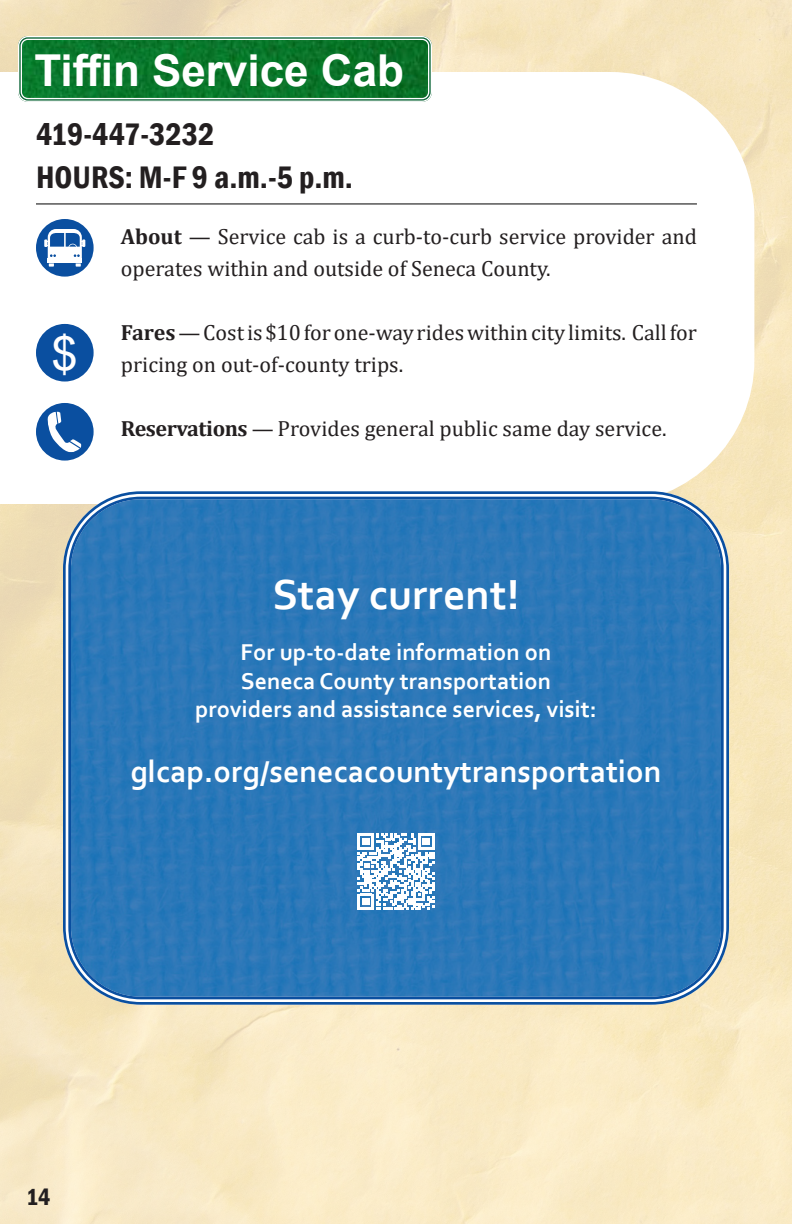
<style>
.page{position:relative;width:792px;height:1224px;background:#fff}
.page>*{position:absolute;margin:0;border:0;box-sizing:border-box;transform-origin:0 0}
.t1{font:47.6px "Arial";color:#fff}
.t2{font:700 44px "Arial";color:#fff}
.t3{font:700 44px "Corbel";color:#fff}
.t4{font:700 32px "Corbel";color:#fff}
.t5{font:600 condensed 32px "Franklin Gothic";color:#231f20}
.t6{font:700 24px/28.8px "Corbel";color:#fff;text-align:center}
.t7{font:600 condensed 24px "Franklin Gothic";color:#231f20}
.t8{font:22px/32px "Cambria";color:#231f20}
.s1{font-weight:700}
</style>
<div class="page">
<svg style="left:36px;top:72px;width:718px;height:432px"></svg>
<img style="left:23px;top:41px;width:404px;height:56px">
<div style="left:18px;top:36px;width:414px;height:66px;border:4px solid #076233;border-radius:8px"></div>
<div style="left:18px;top:36px;width:414px;height:66px;border:1px solid #fff;border-radius:9px"></div>
<div style="left:21px;top:39px;width:408px;height:60px;border:1px solid #fff;border-radius:7px"></div>
<div style="left:36px;top:403px;width:58px;height:58px;background:#0a4fa0;border-radius:50%"></div>
<svg style="left:47px;top:411px;width:35px;height:42px"></svg>
<div style="left:36px;top:324px;width:58px;height:58px;background:#0a4fa0;border-radius:50%"></div>
<div style="left:36px;top:219px;width:58px;height:58px;background:#0a4fa0;border-radius:50%"></div>
<svg style="left:44px;top:229px;width:41px;height:38px"></svg>
<hr style="left:36px;top:204px;width:661px;height:1px;background:#000">
<img style="left:67px;top:495px;width:658px;height:506px">
<div style="left:63px;top:491px;width:666px;height:514px;border:3px solid #0a4fa0;border-radius:76px"></div>
<div style="left:68px;top:497px;width:656px;height:502px;border:3px solid #0a4fa0;border-radius:71px"></div>
<svg style="left:358px;top:833px;width:76px;height:77px"></svg>
<p class="t2" style="left:34px;top:39px;width:371px">Tiffin Service Cab</p>
<p class="t5" style="left:36px;top:113px;width:180px">419-447-3232</p>
<p class="t5" style="left:36px;top:156px;width:319px">HOURS: M-F 9 a.m.-5 p.m.</p>
<p class="t8" style="left:121px;top:220px;width:578px"><span class="s1">About</span> — Service cab is a curb-to-curb service provider and operates within and outside of Seneca County.</p>
<p class="t1" style="left:51px;top:320px;width:28px">$</p>
<p class="t8" style="left:121px;top:316px;width:578px"><span class="s1">Fares</span> — Cost is $10 for one-way rides within city limits. Call for pricing on out-of-county trips.</p>
<p class="t8" style="left:121px;top:412px;width:547px"><span class="s1">Reservations</span> — Provides general public same day service.</p>
<p class="t3" style="left:272px;top:567px;width:249px">Stay current!</p>
<p class="t6" style="left:195px;top:637px;width:403px">For up-to-date information on<br>Seneca County transportation providers and assistance services, visit:</p>
<p class="t4" style="left:130px;top:752px;width:533px">glcap.org/senecacountytransportation</p>
<p class="t7" style="left:26px;top:1181px;width:26px">14</p>
</div>
